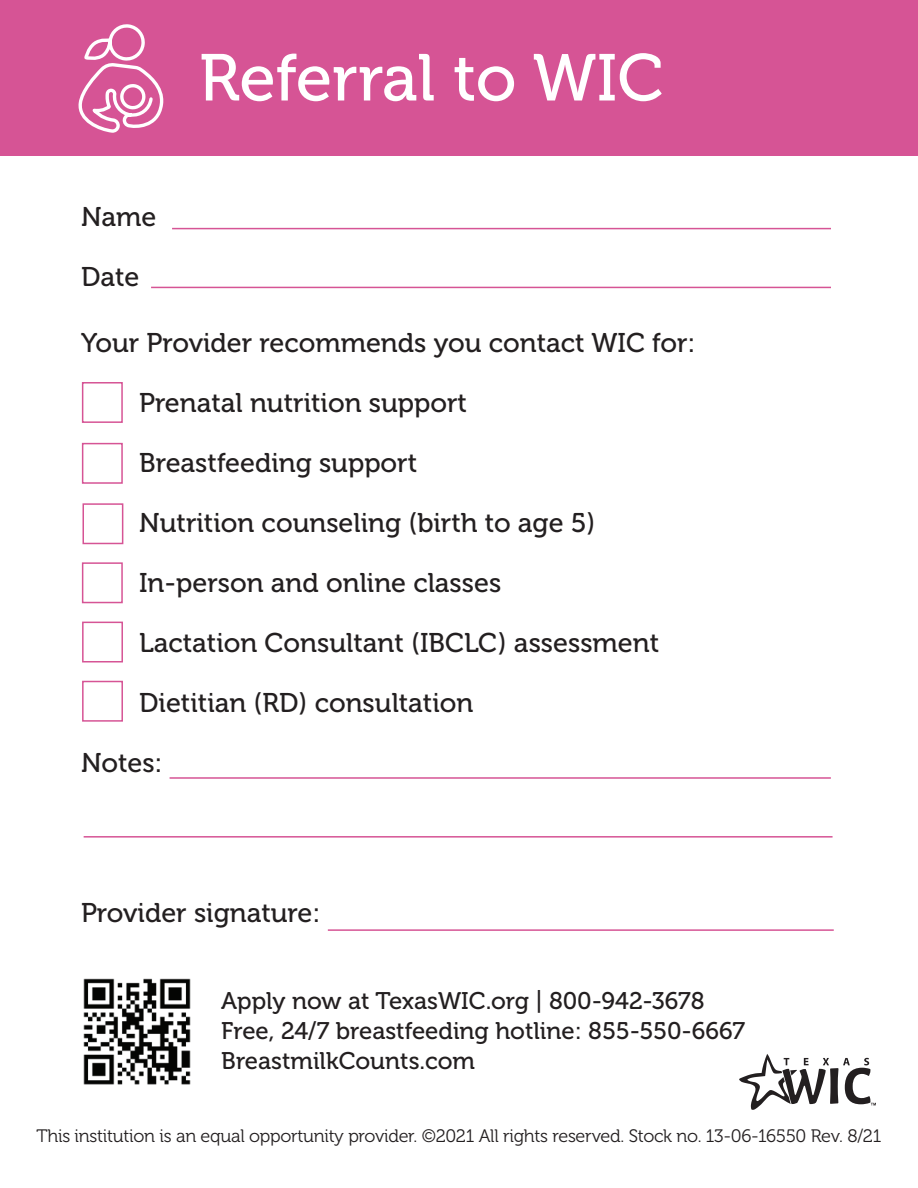
<style>
.page{position:relative;width:918px;height:1188px;background:#fff}
.page>*{position:absolute;margin:0;border:0;box-sizing:border-box;transform-origin:0 0}
.t1{font:66px "Museo 500";color:#fff}
.t2{font:27px "Museo 500";color:#231f20}
.t3{font:24px/30px "Museo 500";color:#231f20}
.t4{font:18px "Museo 300";letter-spacing:-.015em;color:#231f20}
</style>
<div class="page">
<div style="left:0;top:0;width:918px;height:156px;background:#d65495"></div>
<svg style="left:739px;top:1054px;width:137px;height:56px"></svg>
<svg style="left:78px;top:24px;width:86px;height:109px"></svg>
<hr style="left:172px;top:228px;width:659px;height:1px;background:#d65495">
<hr style="left:151px;top:287px;width:680px;height:1px;background:#d65495">
<div style="left:82px;top:382px;width:41px;height:41px;border:2px solid #d65495"></div>
<div style="left:82px;top:443px;width:41px;height:41px;border:2px solid #d65495"></div>
<div style="left:82px;top:503px;width:41px;height:41px;border:2px solid #d65495"></div>
<div style="left:82px;top:562px;width:41px;height:41px;border:2px solid #d65495"></div>
<div style="left:82px;top:622px;width:41px;height:40px;border:2px solid #d65495"></div>
<div style="left:82px;top:681px;width:41px;height:41px;border:2px solid #d65495"></div>
<hr style="left:328px;top:929px;width:506px;height:2px;background:#d65495">
<hr style="left:170px;top:777px;width:661px;height:2px;background:#d65495">
<hr style="left:84px;top:836px;width:749px;height:2px;background:#d65495">
<img style="left:83px;top:978px;width:108px;height:107px">
<p class="t2" style="left:81px;top:202px;width:77px">Name</p>
<p class="t2" style="left:81px;top:262px;width:60px">Date</p>
<h1 class="t1" style="left:199px;top:42px;width:466px">Referral to WIC</h1>
<p class="t2" style="left:81px;top:328px;width:616px">Your Provider recommends you contact WIC for:</p>
<p class="t2" style="left:139px;top:388px;width:329px">Prenatal nutrition support</p>
<p class="t2" style="left:139px;top:448px;width:280px">Breastfeeding support</p>
<p class="t2" style="left:139px;top:508px;width:458px">Nutrition counseling (birth to age 5)</p>
<p class="t2" style="left:139px;top:568px;width:364px">In-person and online classes</p>
<p class="t2" style="left:139px;top:628px;width:522px">Lactation Consultant (IBCLC) assessment</p>
<p class="t2" style="left:139px;top:688px;width:336px">Dietitian (RD) consultation</p>
<p class="t2" style="left:81px;top:748px;width:83px">Notes:</p>
<p class="t2" style="left:81px;top:898px;width:241px">Provider signature:</p>
<p class="t3" style="left:221px;top:986px;width:525px">Apply now at TexasWIC.org | 800-942-3678<br>Free, 24/7 breastfeeding hotline: 855-550-6667<br>BreastmilkCounts.com</p>
<p class="t4" style="left:37px;top:1126px;width:846px">This institution is an equal opportunity provider. ©2021 All rights reserved. Stock no. 13-06-16550 Rev. 8/21</p>
</div>
